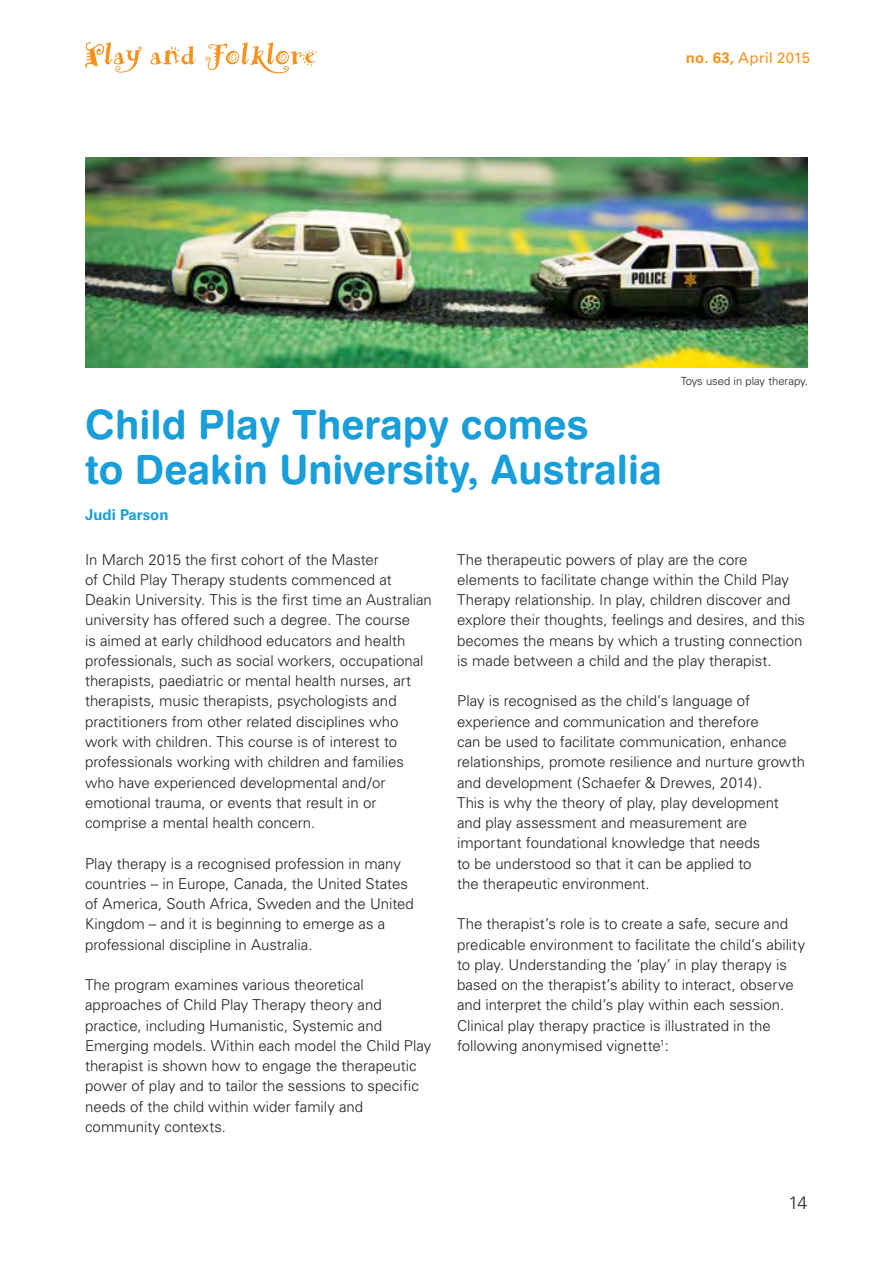
<style>
.page{position:relative;width:893px;height:1263px;background:#fff}
.page>*{position:absolute;margin:0;border:0;box-sizing:border-box;transform-origin:0 0}
.Main_Head{font:40.5px/45px "Swiss 721 BT Bold Rounded";color:#199eda}
.t1{font:300 18px "Univers";color:#231f20}
.Body{font:300 15px/20.2px "Univers";color:#231f20}
.bold_content{font:15px "Univers";letter-spacing:.005em;color:#f7931d}
.t2{font:700 15px "Univers";color:#199eda}
.t3{font:300 11.25px "Univers";color:#231f20}
.s1{font-weight:700}
</style>
<div class="page">
<svg style="left:85px;top:42px;width:57px;height:31px"></svg>
<svg style="left:150px;top:46px;width:46px;height:19px"></svg>
<svg style="left:205px;top:42px;width:111px;height:31px"></svg>
<img style="left:85px;top:157px;width:723px;height:210px">
<p class="bold_content" style="left:686px;top:49px;width:126px"><span class="s1">no. 63,</span> April 2015</p>
<p class="Main_Head" style="left:85px;top:401px;width:578px">Child Play Therapy comes<br>to Deakin University, Australia</p>
<p class="t2" style="left:85px;top:506px;width:85px">Judi Parson</p>
<p class="t3" style="left:681px;top:374px;width:129px">Toys used in play therapy.</p>
<p class="Body" style="left:85px;top:549px;width:348px">In March 2015 the first cohort of the Master<br>of Child Play Therapy students commenced at Deakin University. This is the first time an Australian university has offered such a degree. The course<br>is aimed at early childhood educators and health professionals, such as social workers, occupational therapists, paediatric or mental health nurses, art therapists, music therapists, psychologists and practitioners from other related disciplines who work with children. This course is of interest to professionals working with children and families who have experienced developmental and/or emotional trauma, or events that result in or comprise a mental health concern.</p>
<p class="Body" style="left:85px;top:853px;width:330px">Play therapy is a recognised profession in many countries – in Europe, Canada, the United States of America, South Africa, Sweden and the United Kingdom – and it is beginning to emerge as a professional discipline in Australia.</p>
<p class="Body" style="left:85px;top:974px;width:348px">The program examines various theoretical approaches of Child Play Therapy theory and practice, including Humanistic, Systemic and Emerging models. Within each model the Child Play therapist is shown how to engage the therapeutic power of play and to tailor the sessions to specific needs of the child within wider family and community contexts.</p>
<p class="Body" style="left:457px;top:549px;width:349px">The therapeutic powers of play are the core elements to facilitate change within the Child Play Therapy relationship. In play, children discover and explore their thoughts, feelings and desires, and this</p>
<p class="Body" style="left:457px;top:630px;width:347px">becomes the means by which a trusting connection is made between a child and the play therapist.</p>
<p class="Body" style="left:457px;top:691px;width:350px">Play is recognised as the child’s language of experience and communication and therefore<br>can be used to facilitate communication, enhance relationships, promote resilience and nurture growth and development (Schaefer &amp; Drewes, 2014).<br>This is why the theory of play, play development and play assessment and measurement are important foundational knowledge that needs<br>to be understood so that it can be applied to<br>the therapeutic environment.</p>
<p class="Body" style="left:457px;top:914px;width:350px">The therapist’s role is to create a safe, secure and predicable environment to facilitate the child’s ability to play. Understanding the ‘play’ in play therapy is based on the therapist’s ability to interact, observe and interpret the child’s play within each session.<br>Clinical play therapy practice is illustrated in the following anonymised vignette<sup>1</sup>:</p>
<p class="t1" style="left:788px;top:1192px;width:21px">14</p>
</div>
